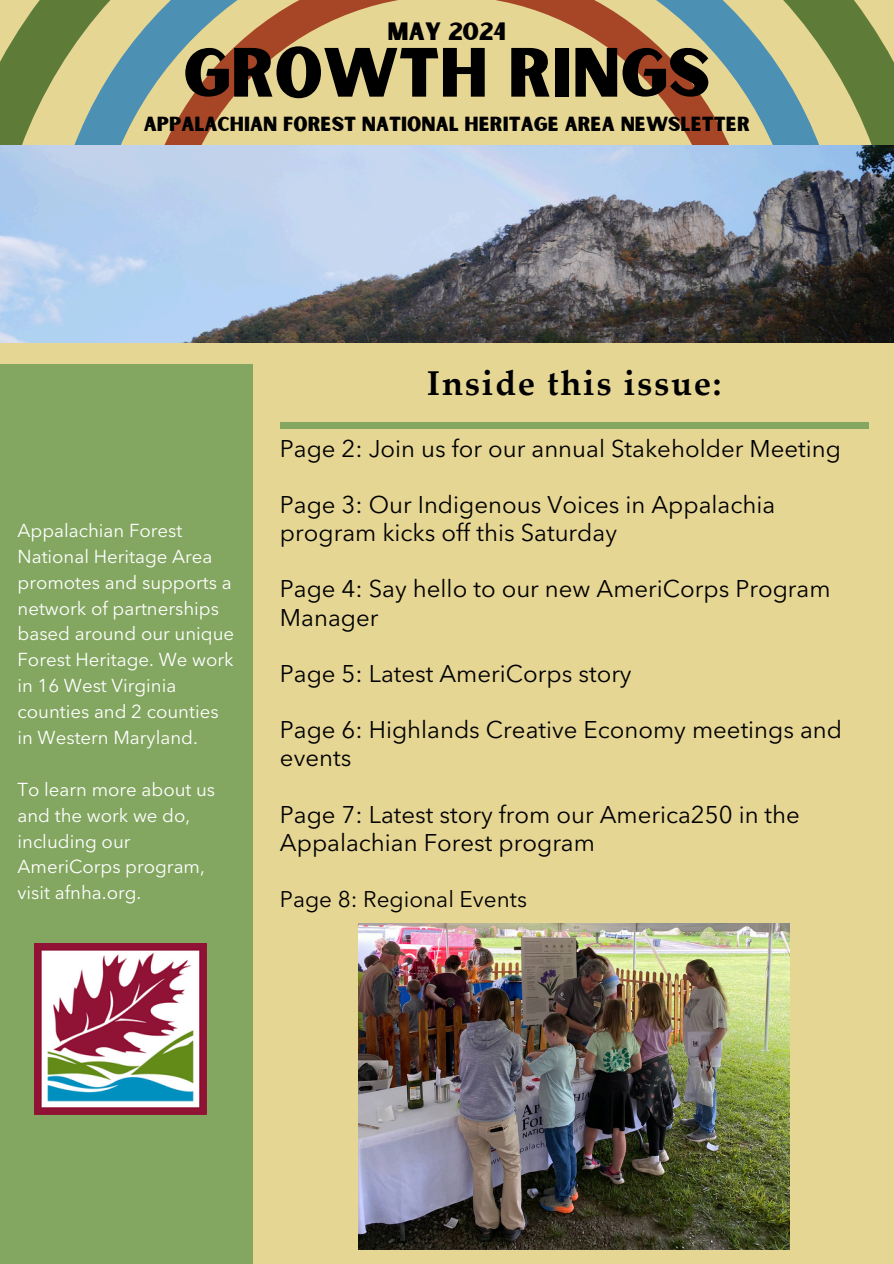
<style>
.page{position:relative;width:894px;height:1264px;background:#fff}
.page>*{position:absolute;margin:0;border:0;box-sizing:border-box;transform-origin:0 0}
.t1{font:66.45px "Sunborn Sans One";color:#000}
.t2{font:700 34.5px "Palatino Linotype";letter-spacing:.05em;color:#000}
.t3{font:24px/28.2px "Avenir Next LT Pro";color:#000}
.t4{font:24px "Sunborn Sans One";color:#000}
.t5{font:22.5px "Avenir Next LT Pro";color:#000}
.t6{font:19.5px "Sunborn Sans One";color:#000}
.t7{font:18.6px/25.8px "Avenir Next LT Pro";color:#fff}
</style>
<div class="page">
<div style="left:0;top:0;width:893px;height:1263px;background:#e6d694"></div>
<svg style="left:0;top:0;width:893px;height:146px;fill:#5e7c38"></svg>
<svg style="left:48px;top:0;width:797px;height:146px"></svg>
<div style="left:0;top:364px;width:253px;height:899px;background:#83a660"></div>
<div style="left:280px;top:422px;width:588px;height:6px;background:#83a660"></div>
<img style="left:35px;top:943px;width:171px;height:171px">
<img style="left:0;top:146px;width:893px;height:197px">
<img style="left:358px;top:923px;width:431px;height:326px">
<h4 class="t4" style="left:387px;top:16px;width:120px">MAY 2024</h4>
<p class="t1" style="left:183px;top:30px;width:528px">GROWTH RINGS</p>
<h2 class="t6" style="left:144px;top:111px;width:607px">APPALACHIAN FOREST NATIONAL HERITAGE AREA NEWSLETTER</h2>
<h4 class="t7" style="left:18px;top:519px;width:218px">Appalachian Forest<br>National Heritage Area promotes and supports a network of partnerships based around our unique<br>Forest Heritage. We work in 16 West Virginia counties and 2 counties in Western Maryland.</h4>
<h4 class="t7" style="left:18px;top:778px;width:199px">To learn more about us and the work we do, including our<br>AmeriCorps program, visit afnha.org.</h4>
<h4 class="t2" style="left:427px;top:370px;width:296px">Inside this issue:</h4>
<h1 class="t3" style="left:280px;top:436px;width:562px">Page 2: Join us for our annual Stakeholder Meeting</h1>
<p class="t3" style="left:280px;top:493px;width:496px">Page 3: Our Indigenous Voices in Appalachia program kicks off this Saturday</p>
<p class="t3" style="left:280px;top:577px;width:552px">Page 4: Say hello to our new AmeriCorps Program<br>Manager</p>
<p class="t3" style="left:280px;top:661px;width:353px">Page 5: Latest AmeriCorps story</p>
<p class="t3" style="left:280px;top:718px;width:563px">Page 6: Highlands Creative Economy meetings and events</p>
<p class="t3" style="left:280px;top:802px;width:521px">Page 7: Latest story from our America250 in the<br>Appalachian Forest program</p>
<p class="t5" style="left:280px;top:890px;width:248px">Page 8: Regional Events</p>
</div>
